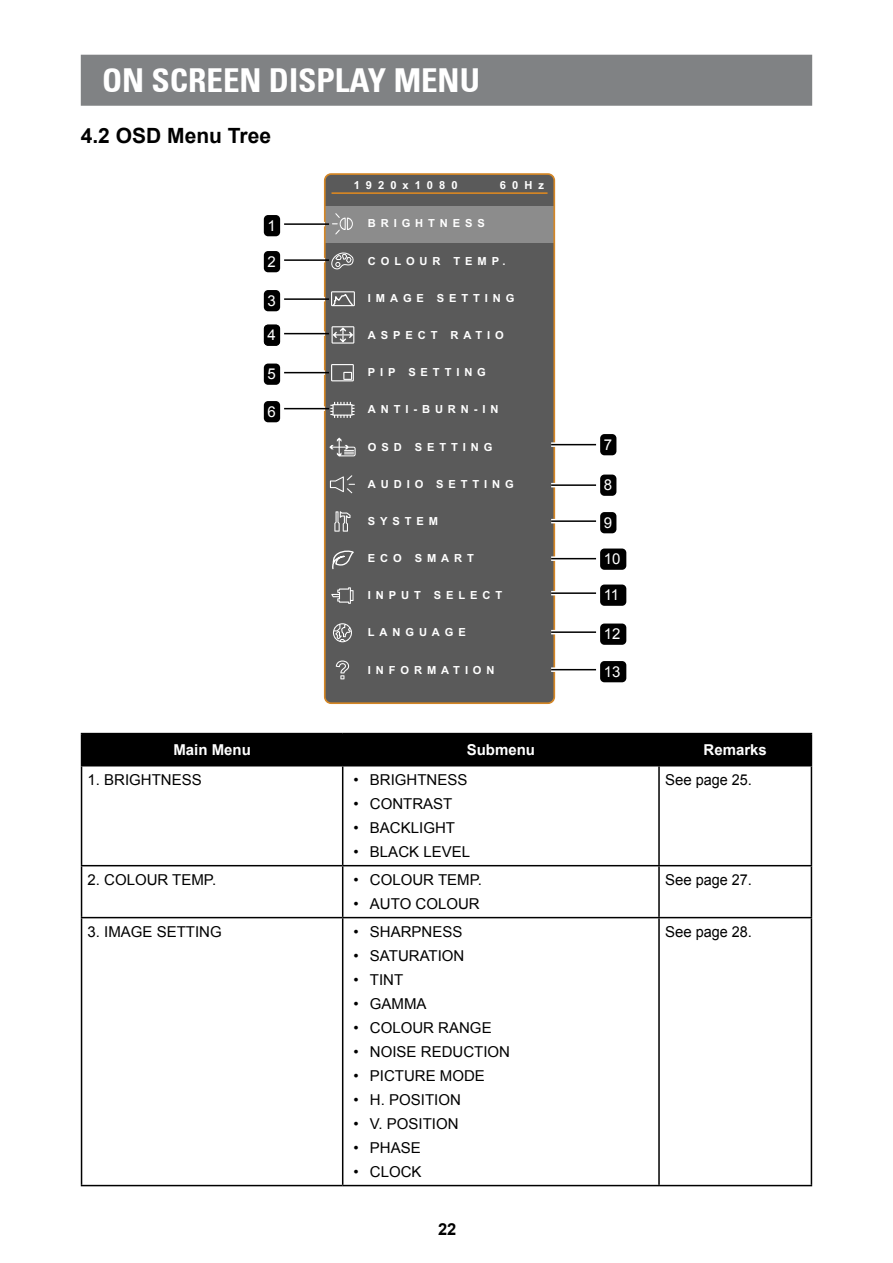
<style>
.page{position:relative;width:893px;height:1263px;background:#fff}
.page>*{position:absolute;margin:0;border:0;box-sizing:border-box;transform-origin:0 0}
.t1{font:700 condensed 33px "Univers 67";color:#fff}
.t2{font:700 21px "Arial";color:#000}
.t3{font:700 16.5px "Arial";color:#000}
.t4{font:15px "Arial";color:#000}
.t5{font:700 15px "Arial";color:#fff}
.t6{font:15px "Arial";color:#fff}
.t7{font:700 11.1px "Arial";letter-spacing:.44em;color:#fff}
.t8{font:700 11.1px "Arial";letter-spacing:.54em;color:#fff}
</style>
<div class="page">
<div style="left:81px;top:55px;width:731px;height:51px;background:#808284;border:2px solid #808284"></div>
<div style="left:82px;top:734px;width:729px;height:31px;background:#000"></div>
<hr style="left:81px;top:733px;width:262px;height:1px;background:#000">
<hr style="left:81px;top:734px;width:1px;height:31px;background:#000">
<hr style="left:343px;top:733px;width:316px;height:1px;background:#000">
<hr style="left:342px;top:734px;width:1px;height:31px;background:#000">
<hr style="left:659px;top:733px;width:153px;height:1px;background:#000">
<hr style="left:658px;top:734px;width:2px;height:31px;background:#000">
<hr style="left:811px;top:734px;width:1px;height:31px;background:#000">
<hr style="left:81px;top:765px;width:262px;height:1px;background:#000">
<hr style="left:81px;top:766px;width:1px;height:99px;background:#000">
<hr style="left:343px;top:765px;width:316px;height:1px;background:#000">
<hr style="left:342px;top:766px;width:1px;height:99px;background:#000">
<hr style="left:659px;top:765px;width:153px;height:1px;background:#000">
<hr style="left:658px;top:766px;width:2px;height:99px;background:#000">
<hr style="left:811px;top:766px;width:1px;height:99px;background:#000">
<hr style="left:81px;top:865px;width:262px;height:1px;background:#000">
<hr style="left:81px;top:866px;width:1px;height:51px;background:#000">
<hr style="left:343px;top:865px;width:316px;height:1px;background:#000">
<hr style="left:342px;top:866px;width:1px;height:51px;background:#000">
<hr style="left:659px;top:865px;width:153px;height:1px;background:#000">
<hr style="left:658px;top:866px;width:2px;height:51px;background:#000">
<hr style="left:811px;top:866px;width:1px;height:51px;background:#000">
<hr style="left:81px;top:917px;width:262px;height:1px;background:#000">
<hr style="left:81px;top:918px;width:1px;height:267px;background:#000">
<hr style="left:343px;top:917px;width:316px;height:1px;background:#000">
<hr style="left:342px;top:918px;width:1px;height:267px;background:#000">
<hr style="left:659px;top:917px;width:153px;height:1px;background:#000">
<hr style="left:658px;top:918px;width:2px;height:267px;background:#000">
<hr style="left:811px;top:918px;width:1px;height:267px;background:#000">
<hr style="left:81px;top:1185px;width:262px;height:1px;background:#000">
<hr style="left:343px;top:1185px;width:316px;height:1px;background:#000">
<hr style="left:659px;top:1185px;width:153px;height:1px;background:#000">
<svg style="left:324px;top:173px;width:232px;height:531px;background:#625f5c"></svg>
<svg style="left:332px;top:213px;width:21px;height:22px"></svg>
<svg style="left:331px;top:252px;width:23px;height:18px"></svg>
<svg style="left:331px;top:587px;width:23px;height:17px"></svg>
<svg style="left:333px;top:623px;width:19px;height:19px"></svg>
<svg style="left:336px;top:660px;width:13px;height:19px"></svg>
<svg style="left:329px;top:437px;width:27px;height:20px"></svg>
<svg style="left:330px;top:475px;width:25px;height:18px"></svg>
<svg style="left:334px;top:511px;width:16px;height:21px"></svg>
<svg style="left:331px;top:364px;width:23px;height:17px"></svg>
<svg style="left:330px;top:402px;width:24px;height:16px"></svg>
<svg style="left:331px;top:291px;width:24px;height:16px"></svg>
<svg style="left:332px;top:326px;width:22px;height:18px"></svg>
<svg style="left:332px;top:548px;width:24px;height:22px"></svg>
<hr style="left:284px;top:222px;width:41px;height:4px;background:#fff">
<hr style="left:284px;top:223px;width:45px;height:2px;background:#000">
<hr style="left:284px;top:258px;width:41px;height:4px;background:#fff">
<hr style="left:284px;top:259px;width:45px;height:2px;background:#000">
<hr style="left:284px;top:297px;width:41px;height:4px;background:#fff">
<hr style="left:284px;top:298px;width:45px;height:2px;background:#000">
<svg style="left:284px;top:331px;width:41px;height:5px"></svg>
<hr style="left:284px;top:333px;width:45px;height:1px;background:#000">
<svg style="left:284px;top:370px;width:41px;height:5px"></svg>
<hr style="left:284px;top:372px;width:45px;height:1px;background:#000">
<svg style="left:284px;top:406px;width:41px;height:5px"></svg>
<hr style="left:284px;top:408px;width:45px;height:1px;background:#000">
<svg style="left:551px;top:442px;width:41px;height:5px"></svg>
<hr style="left:551px;top:444px;width:45px;height:1px;background:#000">
<hr style="left:551px;top:483px;width:41px;height:4px;background:#fff">
<hr style="left:551px;top:484px;width:45px;height:2px;background:#000">
<hr style="left:551px;top:630px;width:41px;height:4px;background:#fff">
<hr style="left:551px;top:631px;width:45px;height:2px;background:#000">
<hr style="left:551px;top:591px;width:41px;height:4px;background:#fff">
<hr style="left:551px;top:592px;width:45px;height:2px;background:#000">
<svg style="left:551px;top:556px;width:41px;height:5px"></svg>
<hr style="left:551px;top:558px;width:45px;height:1px;background:#000">
<hr style="left:551px;top:519px;width:41px;height:4px;background:#fff">
<hr style="left:551px;top:520px;width:45px;height:2px;background:#000">
<div style="left:264px;top:215px;width:16px;height:21px;background:#000;border-radius:4px"></div>
<div style="left:600px;top:548px;width:26px;height:22px;background:#000;border-radius:4px"></div>
<div style="left:264px;top:401px;width:16px;height:21px;background:#000;border-radius:4px"></div>
<div style="left:264px;top:364px;width:16px;height:21px;background:#000;border-radius:4px"></div>
<svg style="left:264px;top:325px;width:16px;height:21px"></svg>
<div style="left:264px;top:290px;width:16px;height:21px;background:#000;border-radius:4px"></div>
<div style="left:264px;top:251px;width:16px;height:21px;background:#000;border-radius:4px"></div>
<div style="left:600px;top:434px;width:16px;height:21px;background:#000;border-radius:4px"></div>
<div style="left:600px;top:475px;width:16px;height:21px;background:#000;border-radius:4px"></div>
<div style="left:600px;top:512px;width:16px;height:21px;background:#000;border-radius:4px"></div>
<div style="left:600px;top:584px;width:26px;height:22px;background:#000;border-radius:4px"></div>
<div style="left:600px;top:623px;width:26px;height:22px;background:#000;border-radius:4px"></div>
<div style="left:600px;top:661px;width:26px;height:21px;background:#000;border-radius:4px"></div>
<svg style="left:551px;top:667px;width:41px;height:5px"></svg>
<hr style="left:551px;top:669px;width:45px;height:1px;background:#000">
<h1 class="t1" style="left:102px;top:60px;width:379px">ON SCREEN DISPLAY MENU</h1>
<h2 class="t2" style="left:81px;top:122px;width:192px">4.2 OSD Menu Tree</h2>
<p class="t6" style="left:267px;top:216px;width:10px">1</p>
<p class="t6" style="left:267px;top:252px;width:10px">2</p>
<p class="t6" style="left:267px;top:291px;width:10px">3</p>
<p class="t6" style="left:267px;top:325px;width:10px">4</p>
<p class="t6" style="left:267px;top:364px;width:10px">5</p>
<p class="t6" style="left:267px;top:402px;width:10px">6</p>
<p class="t8" style="left:354px;top:177px;width:105px">1920x1080</p>
<p class="t7" style="left:500px;top:177px;width:46px">60Hz</p>
<p class="t7" style="left:368px;top:216px;width:119px">BRIGHTNESS</p>
<p class="t7" style="left:368px;top:253px;width:139px">COLOUR TEMP.</p>
<p class="t7" style="left:368px;top:291px;width:148px">IMAGE SETTING</p>
<p class="t7" style="left:368px;top:328px;width:137px">ASPECT RATIO</p>
<p class="t7" style="left:368px;top:365px;width:120px">PIP SETTING</p>
<p class="t7" style="left:368px;top:402px;width:132px">ANTI-BURN-IN</p>
<p class="t7" style="left:368px;top:439px;width:126px">OSD SETTING</p>
<p class="t7" style="left:368px;top:476px;width:147px">AUDIO SETTING</p>
<p class="t7" style="left:368px;top:514px;width:72px">SYSTEM</p>
<p class="t7" style="left:368px;top:551px;width:107px">ECO SMART</p>
<p class="t7" style="left:368px;top:588px;width:136px">INPUT SELECT</p>
<p class="t7" style="left:368px;top:625px;width:99px">LANGUAGE</p>
<p class="t7" style="left:368px;top:662px;width:128px">INFORMATION</p>
<p class="t6" style="left:604px;top:435px;width:10px">7</p>
<p class="t6" style="left:604px;top:475px;width:10px">8</p>
<p class="t6" style="left:604px;top:513px;width:10px">9</p>
<p class="t6" style="left:604px;top:549px;width:18px">10</p>
<p class="t6" style="left:604px;top:585px;width:17px">11</p>
<p class="t6" style="left:604px;top:624px;width:18px">12</p>
<p class="t6" style="left:604px;top:662px;width:18px">13</p>
<p class="t5" style="left:173px;top:740px;width:79px">Main Menu</p>
<p class="t5" style="left:467px;top:740px;width:70px">Submenu</p>
<p class="t5" style="left:703px;top:740px;width:65px">Remarks</p>
<p class="t4" style="left:88px;top:770px;width:116px">1. BRIGHTNESS</p>
<p class="t4" style="left:353px;top:770px;width:116px">• BRIGHTNESS</p>
<p class="t4" style="left:353px;top:794px;width:101px">• CONTRAST</p>
<p class="t4" style="left:353px;top:818px;width:103px">• BACKLIGHT</p>
<p class="t4" style="left:353px;top:842px;width:118px">• BLACK LEVEL</p>
<p class="t7" style="left:707px;top:742px;width:70px">SELECT</p>
<p class="t4" style="left:665px;top:770px;width:89px">See page 25.</p>
<p class="t4" style="left:88px;top:870px;width:130px">2. COLOUR TEMP.</p>
<p class="t4" style="left:353px;top:870px;width:130px">• COLOUR TEMP.</p>
<p class="t4" style="left:353px;top:894px;width:128px">• AUTO COLOUR</p>
<p class="t4" style="left:88px;top:922px;width:136px">3. IMAGE SETTING</p>
<p class="t4" style="left:353px;top:922px;width:111px">• SHARPNESS</p>
<p class="t4" style="left:353px;top:946px;width:112px">• SATURATION</p>
<p class="t4" style="left:353px;top:970px;width:51px">• TINT</p>
<p class="t4" style="left:353px;top:994px;width:75px">• GAMMA</p>
<p class="t4" style="left:353px;top:1018px;width:140px">• COLOUR RANGE</p>
<p class="t4" style="left:353px;top:1042px;width:158px">• NOISE REDUCTION</p>
<p class="t4" style="left:353px;top:1066px;width:133px">• PICTURE MODE</p>
<p class="t4" style="left:353px;top:1090px;width:109px">• H. POSITION</p>
<p class="t4" style="left:353px;top:1114px;width:107px">• V. POSITION</p>
<p class="t4" style="left:353px;top:1138px;width:69px">• PHASE</p>
<p class="t4" style="left:353px;top:1162px;width:70px">• CLOCK</p>
<p class="t3" style="left:438px;top:1218px;width:20px">22</p>
<p class="t4" style="left:665px;top:870px;width:89px">See page 27.</p>
<p class="t4" style="left:665px;top:922px;width:89px">See page 28.</p>
</div>
